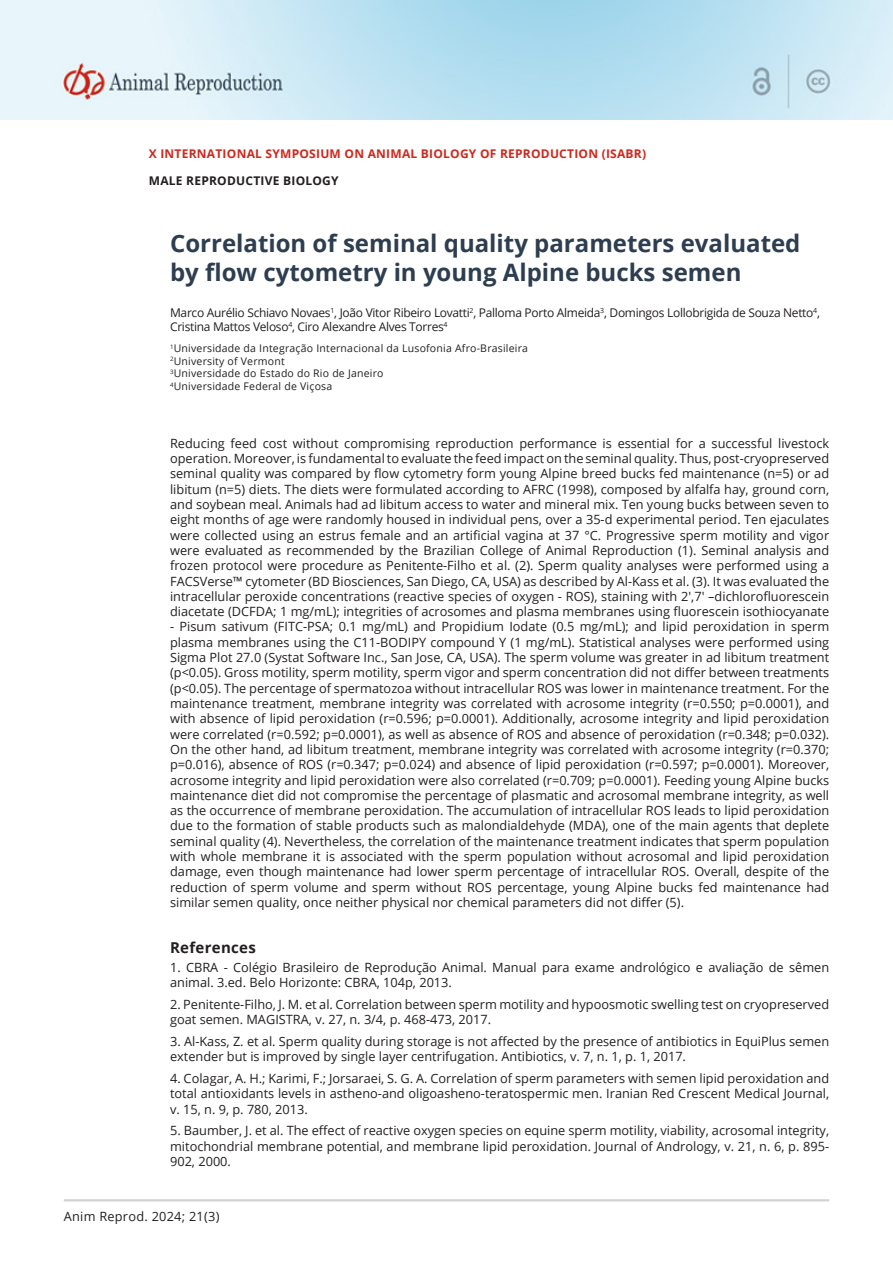
<style>
.page{position:relative;width:893px;height:1263px;background:#fff}
.page>*{position:absolute;margin:0;border:0;box-sizing:border-box;transform-origin:0 0}
.ArticleTitle{font:700 24px/28.8px "Open Sans";color:#2d3e50}
.ReferenceHead{font:700 15px "Open Sans";letter-spacing:.02em;color:#231f20}
.Abstract{font:12.75px/15.3px "Open Sans";color:#231f20;text-align:justify}
.Reference{font:12.75px/15.3px "Open Sans";color:#231f20}
.Abstract-2{font:12.75px "Open Sans";letter-spacing:.02em;color:#231f20}
.Authors{font:12px/14.4px "Open Sans";letter-spacing:-.025em;color:#231f20}
.t1{font:700 12px "Open Sans";letter-spacing:.02em;color:#cd281d}
.t2{font:700 12px "Open Sans";letter-spacing:.02em;color:#231f20}
.Affiliations{font:10.5px "Open Sans";letter-spacing:.02em;color:#231f20}
</style>
<div class="page">
<img style="left:1px;top:1px;width:892px;height:118px">
<hr style="left:64px;top:1199px;width:765px;height:2px;background:#d1d2d4">
<p class="t1" style="left:149px;top:146px;width:35px">X Inter</p>
<p class="t1" style="left:197px;top:146px;width:19px">natio</p>
<p class="t1" style="left:237px;top:146px;width:46px">nal Symposium</p>
<p class="t1" style="left:345px;top:146px;width:51px">on Animal</p>
<p class="t1" style="left:421px;top:146px;width:17px">Biology</p>
<p class="t1" style="left:480px;top:146px;width:37px">of Reproductio</p>
<p class="t1" style="left:588px;top:146px;width:59px">n (ISABR)</p>
<p class="t2" style="left:149px;top:172px;width:191px">MALE REPRODUCTIVE BIOLOGY</p>
<p class="ArticleTitle" style="left:170px;top:229px;width:632px">Correlation of seminal quality parameters evaluated by flow cytometry in young Alpine bucks semen</p>
<p class="Authors" style="left:170px;top:305px;width:651px">Marco Aurélio Schiavo Novaes<sup>1</sup>, João Vitor Ribeiro Lovatti<sup>2</sup>, Palloma Porto Almeida<sup>3</sup>, Domingos Lollobrigida de Souza Netto<sup>4</sup>,<br>Cristina Mattos Veloso<sup>4</sup>, Ciro Alexandre Alves Torres<sup>4</sup></p>
<p class="Affiliations" style="left:170px;top:341px;width:360px"><sup>1</sup>Universidade da Integração Internacional da Lusofonia Afro-Brasileira</p>
<p class="Affiliations" style="left:170px;top:354px;width:116px"><sup>2</sup>University of Vermont</p>
<p class="Affiliations" style="left:170px;top:366px;width:215px"><sup>3</sup>Universidade do Estado do Rio de Janeiro</p>
<p class="Affiliations" style="left:170px;top:379px;width:164px"><sup>4</sup>Universidade Federal de Viçosa</p>
<p class="Abstract" style="left:170px;top:435px;width:661px">Reducing feed cost without compromising reproduction performance is essential for a successful livestock operation. Moreover, is fundamental to evaluate the feed impact on the seminal quality. Thus, post-cryopreserved seminal quality was compared by flow cytometry form young Alpine breed bucks fed maintenance (n=5) or ad libitum (n=5) diets. The diets were formulated according to AFRC (1998), composed by alfalfa hay, ground corn, and soybean meal. Animals had ad libitum access to water and mineral mix. Ten young bucks between seven to eight months of age were randomly housed in individual pens, over a 35-d experimental period. Ten ejaculates were collected using an estrus female and an artificial vagina at 37 °C. Progressive sperm motility and vigor were evaluated as recommended by the Brazilian College of Animal Reproduction (1). Seminal analysis and frozen protocol were procedure as Penitente-Filho et al. (2). Sperm quality analyses were performed using a FACSVerse™ cytometer (BD Biosciences, San Diego, CA, USA) as described by Al-Kass et al. (3). It was evaluated the intracellular peroxide concentrations (reactive species of oxygen - ROS), staining with 2′,7′ –dichlorofluorescein diacetate (DCFDA; 1 mg/mL); integrities of acrosomes and plasma membranes using fluorescein isothiocyanate</p>
<p class="Abstract" style="left:170px;top:619px;width:661px">- Pisum sativum (FITC-PSA; 0.1 mg/mL) and Propidium Iodate (0.5 mg/mL); and lipid peroxidation in sperm plasma membranes using the C11-BODIPY compound Y (1 mg/mL). Statistical analyses were performed using Sigma Plot 27.0 (Systat Software Inc., San Jose, CA, USA). The sperm volume was greater in ad libitum treatment (p&lt;0.05). Gross motility, sperm motility, sperm vigor and sperm concentration did not differ between treatments (p&lt;0.05). The percentage of spermatozoa without intracellular ROS was lower in maintenance treatment. For the maintenance treatment, membrane integrity was correlated with acrosome integrity (r=0.550; p=0.0001), and with absence of lipid peroxidation (r=0.596; p=0.0001). Additionally, acrosome integrity and lipid peroxidation were correlated (r=0.592; p=0.0001), as well as absence of ROS and absence of peroxidation (r=0.348; p=0.032).<br>On the other hand, ad libitum treatment, membrane integrity was correlated with acrosome integrity (r=0.370; p=0.016), absence of ROS (r=0.347; p=0.024) and absence of lipid peroxidation (r=0.597; p=0.0001). Moreover, acrosome integrity and lipid peroxidation were also correlated (r=0.709; p=0.0001). Feeding young Alpine bucks maintenance diet did not compromise the percentage of plasmatic and acrosomal membrane integrity, as well as the occurrence of membrane peroxidation. The accumulation of intracellular ROS leads to lipid peroxidation due to the formation of stable products such as malondialdehyde (MDA), one of the main agents that deplete seminal quality (4). Nevertheless, the correlation of the maintenance treatment indicates that sperm population with whole membrane it is associated with the sperm population without acrosomal and lipid peroxidation damage, even though maintenance had lower sperm percentage of intracellular ROS. Overall, despite of the reduction of sperm volume and sperm without ROS percentage, young Alpine bucks fed maintenance had similar semen quality, once neither physical nor chemical parameters did not differ (5).</p>
<p class="ReferenceHead" style="left:170px;top:936px;width:87px">References</p>
<p class="Reference" style="left:170px;top:959px;width:661px">1. CBRA - Colégio Brasileiro de Reprodução Animal. Manual para exame andrológico e avaliação de sêmen animal. 3.ed. Belo Horizonte: CBRA, 104p, 2013.</p>
<p class="Reference" style="left:170px;top:996px;width:661px">2. Penitente-Filho, J. M. et al. Correlation between sperm motility and hypoosmotic swelling test on cryopreserved goat semen. MAGISTRA, v. 27, n. 3/4, p. 468-473, 2017.</p>
<p class="Reference" style="left:170px;top:1033px;width:661px">3. Al-Kass, Z. et al. Sperm quality during storage is not affected by the presence of antibiotics in EquiPlus semen extender but is improved by single layer centrifugation. Antibiotics, v. 7, n. 1, p. 1, 2017.</p>
<p class="Reference" style="left:170px;top:1070px;width:661px;text-align:justify">4. Colagar, A. H.; Karimi, F.; Jorsaraei, S. G. A. Correlation of sperm parameters with semen lipid peroxidation and total antioxidants levels in astheno-and oligoasheno-teratospermic men. Iranian Red Crescent Medical Journal, v. 15, n. 9, p. 780, 2013.</p>
<p class="Reference" style="left:170px;top:1123px;width:661px;text-align:justify">5. Baumber, J. et al. The effect of reactive oxygen species on equine sperm motility, viability, acrosomal integrity, mitochondrial membrane potential, and membrane lipid peroxidation. Journal of Andrology, v. 21, n. 6, p. 895- 902, 2000.</p>
<p class="Abstract-2" style="left:64px;top:1207px;width:157px">Anim Reprod. 2024; 21(3)</p>
</div>
